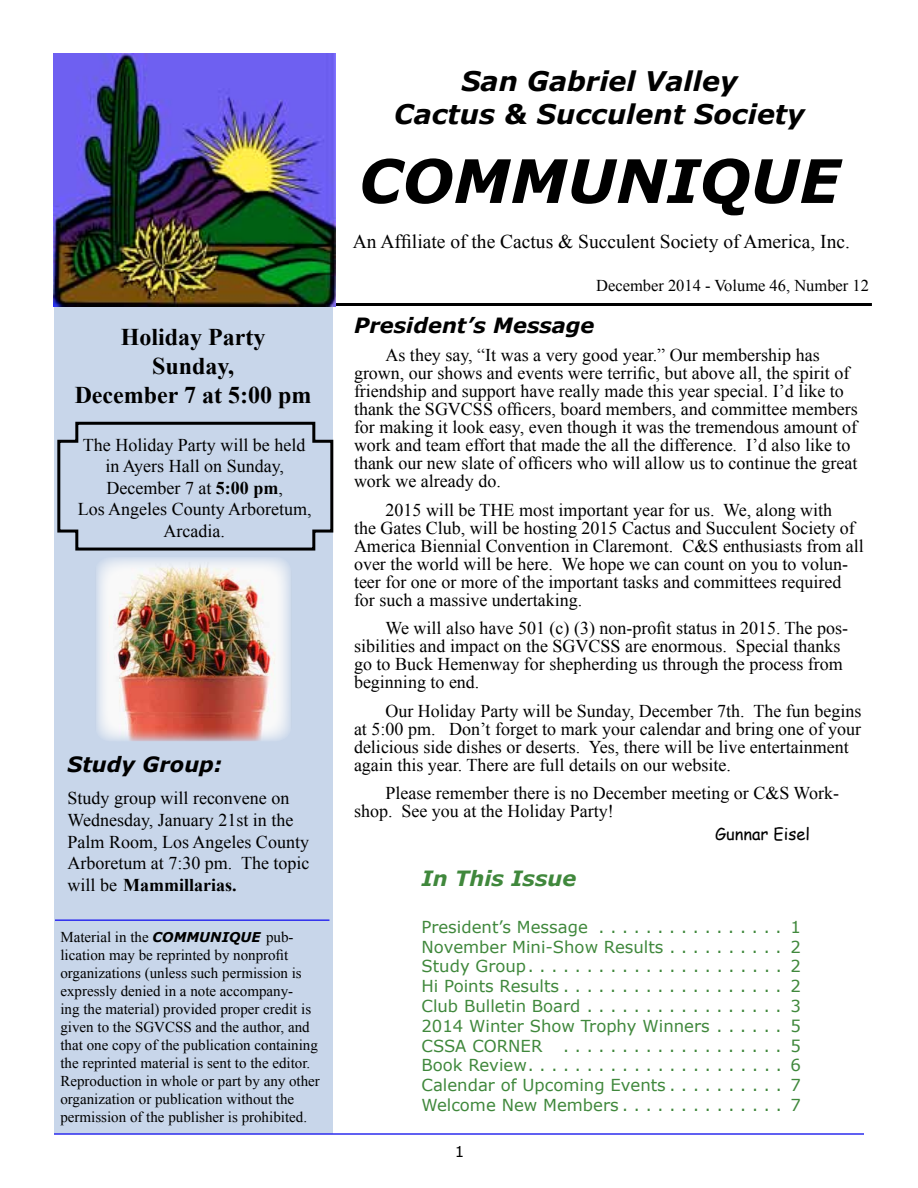
<style>
.page{position:relative;width:918px;height:1188px;background:#fff}
.page>*{position:absolute;margin:0;border:0;box-sizing:border-box;transform-origin:0 0}
.t1{font:italic 700 60px "Verdana";color:#000}
.t2{font:italic 700 27px/32.4px "Verdana";color:#000;text-align:center}
.t3{font:700 24px/28.8px "Times New Roman";color:#000;text-align:center}
.t4{font:italic 700 21px "Verdana";color:#000}
.t5{font:italic 700 21px "Verdana";color:#40883c}
.t6{font:19.5px "Times New Roman";color:#000}
.t7{font:18px/18px "Times New Roman";color:#000}
.t8{font:16.5px/19.8px "Verdana";color:#40883c;text-align:justify}
.t9{font:16.5px "Times New Roman";color:#000}
.t10{font:16.5px "Comic Sans MS";color:#000}
.t11{font:15px/18px "Times New Roman";color:#000}
.t12{font:15px "Verdana";color:#000}
.s1{font-weight:700}
.s2{font-family:"Verdana";font-weight:700;font-style:italic;font-size:13.5px}
</style>
<div class="page">
<div style="left:54px;top:303px;width:279px;height:831px;background:#c8d6ea"></div>
<hr style="left:321px;top:303px;width:551px;height:3px;background:#000">
<hr style="left:54px;top:1133px;width:810px;height:2px;background:#2d2cef">
<hr style="left:55px;top:919px;width:274px;height:2px;background:#2d2cef">
<img style="left:54px;top:54px;width:282px;height:253px">
<svg style="left:57px;top:421px;width:277px;height:130px"></svg>
<img style="left:97px;top:558px;width:193px;height:183px">
<h3 class="t3" style="left:75px;top:322px;width:238px">Holiday Party<br>Sunday,<br>December 7 at 5:00 pm</h3>
<p class="t7" style="left:78px;top:433px;width:235px;line-height:21.6px;text-align:center">The Holiday Party will be held in Ayers Hall on Sunday,<br>December 7 at <span class="s1">5:00 pm</span>,<br>Los Angeles County Arboretum,<br>Arcadia.</p>
<p class="t4" style="left:68px;top:750px;width:156px">Study Group:</p>
<p class="t7" style="left:68px;top:787px;width:244px;line-height:21.6px">Study group will reconvene on<br>Wednesday, January 21st in the<br>Palm Room, Los Angeles County<br>Arboretum at 7:30 pm. The topic will be <span class="s1">Mammillarias.</span></p>
<p class="t11" style="left:60px;top:928px;width:261px">Material in the <span class="s2">COMMUNIQUE</span> pub&shy;lication may be reprinted by nonprofit organizations (unless such permission is expressly denied in a note accompany-<br>ing the material) provided proper credit is given to the SGVCSS and the author, and that one copy of the publication containing the reprinted material is sent to the editor.<br>Reproduction in whole or part by any other organization or publication without the permission of the publisher is prohibited.</p>
<h2 class="t2" style="left:394px;top:65px;width:412px">San Gabriel Valley<br>Cactus &amp; Succulent Society</h2>
<h1 class="t1" style="left:359px;top:139px;width:483px">COMMUNIQUE</h1>
<p class="t6" style="left:353px;top:228px;width:499px">An Affiliate of the Cactus &amp; Succulent Society of America, Inc.</p>
<p class="t9" style="left:596px;top:274px;width:274px">December 2014 - Volume 46, Number 12</p>
<p class="t4" style="left:354px;top:310px;width:242px">President’s Message</p>
<p class="t7" style="left:354px;top:345px;width:505px;text-indent:32px">As they say, “It was a very good year.” Our membership has grown, our shows and events were terrific, but above all, the spirit of friendship and support have really made this year special. I’d like to thank the SGVCSS officers, board members, and committee members for making it look easy, even though it was the tremendous amount of work and team effort that made the all the difference. I’d also like to thank our new slate of officers who will allow us to continue the great work we already do.</p>
<p class="t7" style="left:354px;top:500px;width:511px;text-indent:32px">2015 will be THE most important year for us. We, along with<br>the Gates Club, will be hosting 2015 Cactus and Succulent Society of America Biennial Convention in Claremont. C&amp;S enthusiasts from all over the world will be here. We hope we can count on you to volun&shy;teer for one or more of the important tasks and committees required for such a massive undertaking.</p>
<p class="t7" style="left:354px;top:618px;width:496px;text-indent:32px">We will also have 501 (c) (3) non-profit status in 2015. The pos&shy;sibilities and impact on the SGVCSS are enormous. Special thanks go to Buck Hemenway for shepherding us through the process from beginning to end.</p>
<p class="t7" style="left:354px;top:701px;width:509px;text-indent:32px">Our Holiday Party will be Sunday, December 7th. The fun begins at 5:00 pm. Don’t forget to mark your calendar and bring one of your delicious side dishes or deserts. Yes, there will be live entertainment again this year. There are full details on our website.</p>
<p class="t7" style="left:354px;top:783px;width:487px;text-indent:32px">Please remember there is no December meeting or C&amp;S Work&shy;shop. See you at the Holiday Party!</p>
<p class="t10" style="left:715px;top:822px;width:96px">Gunnar Eisel</p>
<p class="t5" style="left:422px;top:864px;width:156px">In This Issue</p>
<p class="t8" style="left:421px;top:917px;width:381px">President’s Message . . . . . . . . . . . . . . . . 1<br>November Mini-Show Results . . . . . . . . . . 2<br>Study Group...................... 2<br>Hi Points Results ................... 2<br>Club Bulletin Board ................. 3<br>2014 Winter Show Trophy Winners . . . . . . 5<br>CSSA CORNER ................... 5<br>Book Review...................... 6<br>Calendar of Upcoming Events . . . . . . . . . . 7<br>Welcome New Members. . . . . . . . . . . . . . 7</p>
<p class="t12" style="left:455px;top:1141px;width:11px">1</p>
</div>
